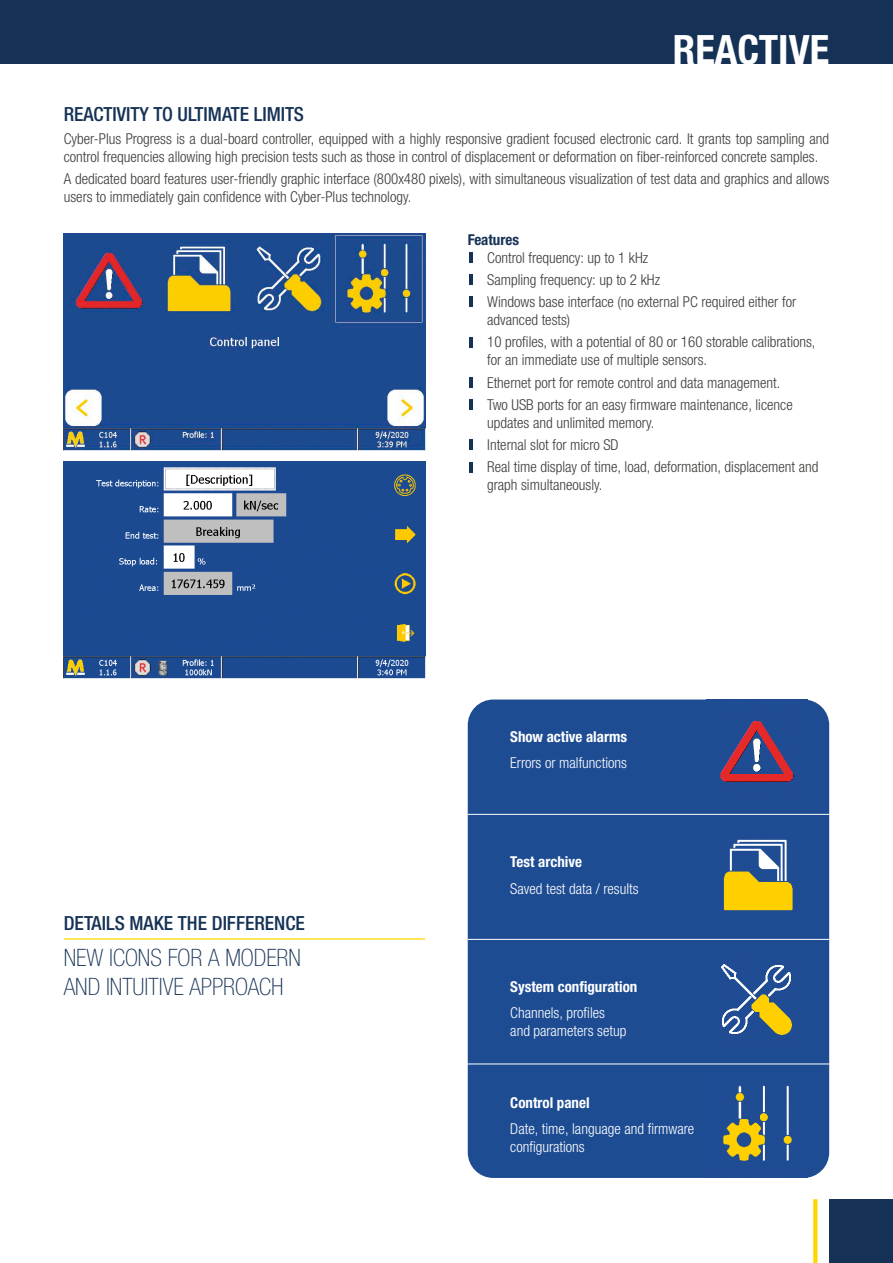
<style>
.page{position:relative;width:893px;height:1263px;background:#fff}
.page>*{position:absolute;margin:0;border:0;box-sizing:border-box;transform-origin:0 0}
.t1{font:700 condensed 40.5px "Helvetica Neue LTW1 G";color:#fff}
.t2{font:100 condensed 24px/28.8px "Helvetica Neue LTW1 G";color:#153256}
.t3{font:500 condensed 19.5px "Helvetica Neue LTW1 G";color:#153256}
.t4{font:300 condensed 15px/22.2px "Helvetica Neue LTW1 G";color:#3c3c3a}
.t5{font:300 condensed 15px/18px "Helvetica Neue LTW1 G";color:#fff}
.t6{font:700 condensed 15px "Helvetica Neue LTW1 G";color:#fff}
.t7{font:700 condensed 15px "Helvetica Neue LTW1 G";color:#153256}
</style>
<div class="page">
<div style="left:829px;top:1199px;width:64px;height:64px;background:#153256"></div>
<svg style="left:813px;top:1199px;width:4px;height:64px"></svg>
<div style="left:468px;top:699px;width:361px;height:479px;background:#1d4c93;border-radius:26px"></div>
<div style="left:0;top:0;width:893px;height:64px;background:#153256"></div>
<hr style="left:469px;top:252px;width:4px;height:11px;background:#153256">
<hr style="left:469px;top:274px;width:4px;height:11px;background:#153256">
<hr style="left:469px;top:296px;width:4px;height:11px;background:#153256">
<hr style="left:469px;top:337px;width:4px;height:10px;background:#153256">
<hr style="left:469px;top:377px;width:4px;height:11px;background:#153256">
<hr style="left:469px;top:399px;width:4px;height:11px;background:#153256">
<hr style="left:469px;top:439px;width:4px;height:11px;background:#153256">
<hr style="left:469px;top:462px;width:4px;height:10px;background:#153256">
<img style="left:64px;top:234px;width:361px;height:217px">
<img style="left:64px;top:461px;width:361px;height:217px">
<img style="left:720px;top:721px;width:74px;height:61px">
<img style="left:723px;top:839px;width:70px;height:72px">
<img style="left:721px;top:964px;width:71px;height:71px">
<img style="left:723px;top:1085px;width:69px;height:76px">
<hr style="left:468px;top:814px;width:361px;height:1px;background:#fff">
<hr style="left:468px;top:1063px;width:361px;height:1px;background:#fff">
<hr style="left:468px;top:939px;width:361px;height:1px;background:#fff">
<hr style="left:64px;top:938px;width:361px;height:1px;background:#ffd700">
<h1 class="t1" style="left:673px;top:25px;width:158px">REACTIVE</h1>
<h3 class="t3" style="left:64px;top:103px;width:242px">REACTIVITY TO ULTIMATE LIMITS</h3>
<p class="t4" style="left:64px;top:129px;width:767px;line-height:18px">Cyber-Plus Progress is a dual-board controller, equipped with a highly responsive gradient focused electronic card. It grants top sampling and control frequencies allowing high precision tests such as those in control of displacement or deformation on fiber-reinforced concrete samples.</p>
<p class="t4" style="left:64px;top:170px;width:767px;line-height:18px">A dedicated board features user-friendly graphic interface (800x480 pixels), with simultaneous visualization of test data and graphics and allows users to immediately gain confidence with Cyber-Plus technology.</p>
<p class="t7" style="left:468px;top:230px;width:53px">Features</p>
<p class="t4" style="left:487px;top:246px;width:310px">Control frequency: up to 1 kHz<br>Sampling frequency: up to 2 kHz<br>Windows base interface (no external PC required either for</p>
<p class="t4" style="left:487px;top:309px;width:330px">advanced tests)<br>10 profiles, with a potential of 80 or 160 storable calibrations,</p>
<p class="t4" style="left:487px;top:349px;width:307px">for an immediate use of multiple sensors.<br>Ethernet port for remote control and data management.<br>Two USB ports for an easy firmware maintenance, licence</p>
<p class="t4" style="left:487px;top:412px;width:333px">updates and unlimited memory.<br>Internal slot for micro SD<br>Real time display of time, load, deformation, displacement and</p>
<p class="t4" style="left:487px;top:474px;width:117px">graph simultaneously.</p>
<p class="t6" style="left:510px;top:727px;width:118px">Show active alarms</p>
<p class="t5" style="left:510px;top:754px;width:118px">Errors or malfunctions</p>
<h3 class="t3" style="left:64px;top:911px;width:243px">DETAILS MAKE THE DIFFERENCE</h3>
<h2 class="t2" style="left:64px;top:944px;width:239px">NEW ICONS FOR A MODERN<br>AND INTUITIVE APPROACH</h2>
<p class="t6" style="left:510px;top:853px;width:73px">Test archive</p>
<p class="t5" style="left:510px;top:880px;width:130px">Saved test data / results</p>
<p class="t6" style="left:510px;top:977px;width:129px">System configuration</p>
<p class="t5" style="left:510px;top:1004px;width:118px">Channels, profiles and parameters setup</p>
<p class="t6" style="left:510px;top:1093px;width:81px">Control panel</p>
<p class="t5" style="left:510px;top:1120px;width:185px">Date, time, language and firmware configurations</p>
</div>
